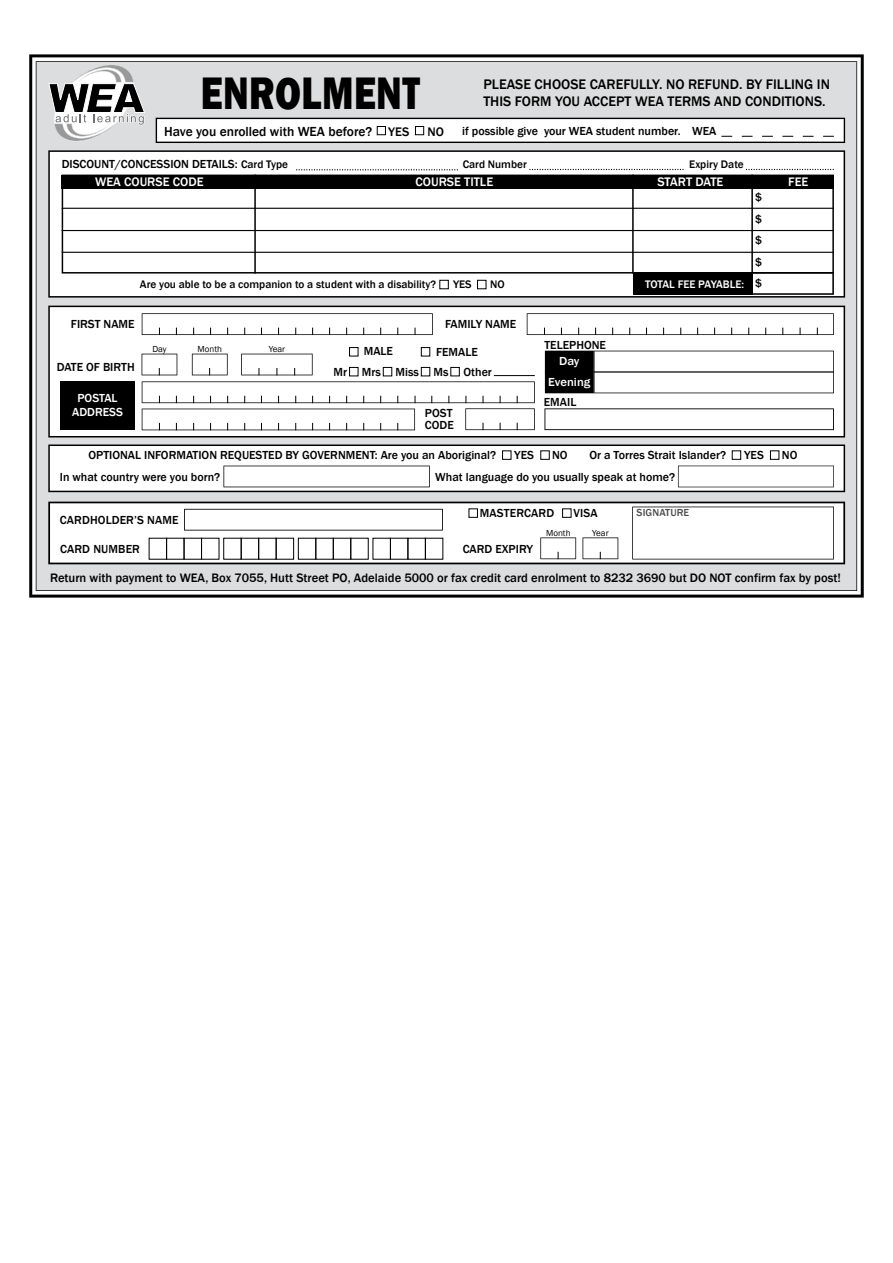
<style>
.page{position:relative;width:893px;height:1263px;background:#fff}
.page>*{position:absolute;margin:0;border:0;box-sizing:border-box;transform-origin:0 0}
.t1{font:800 46.8px "Franklin Gothic";letter-spacing:.01em;color:#000;scale:.8 1}
.t2{font:500 14.25px "Franklin Gothic";color:#000}
.t3{font:500 13.5px "Franklin Gothic";color:#000}
.t4{font:500 12.75px "Franklin Gothic";color:#fff}
.t5{font:500 12.75px "Franklin Gothic";color:#000}
.t6{font:500 12.6px "Franklin Gothic";color:#000}
.t7{font:500 12px/21.5px "Franklin Gothic";color:#000}
.t8{font:500 12px/14.4px "Franklin Gothic";color:#fff;text-align:center}
.t9{font:500 12px/21px "Franklin Gothic";color:#fff;text-align:center;scale:1.05 1}
.t10{font:500 11.25px "Franklin Gothic";color:#000}
.t11{font:500 11.25px "Franklin Gothic";letter-spacing:-.005em;color:#fff}
.t12{font:500 10.5px "Franklin Gothic";letter-spacing:.01em;color:#4d4d4d}
.t13{font:9px "Franklin Gothic";color:#000}
.s1{font-size:12.75px}
.s2{font-size:11.25px}
</style>
<div class="page">
<svg style="left:29px;top:54px;width:835px;height:544px"></svg>
<div style="left:36px;top:61px;width:821px;height:530px;background:#dcddde"></div>
<svg style="left:48px;top:150px;width:797px;height:148px"></svg>
<svg style="left:48px;top:306px;width:797px;height:131px"></svg>
<svg style="left:48px;top:502px;width:797px;height:62px"></svg>
<svg style="left:296px;top:169px;width:162px;height:1px"></svg>
<svg style="left:529px;top:169px;width:156px;height:1px"></svg>
<svg style="left:746px;top:169px;width:88px;height:1px"></svg>
<div style="left:633px;top:272px;width:119px;height:23px;background:#000"></div>
<svg style="left:753px;top:274px;width:81px;height:21px"></svg>
<div style="left:62px;top:277px;width:569px;height:16px;background:#fff"></div>
<div style="left:439px;top:280px;width:10px;height:9px;border:1px solid #000"></div>
<div style="left:477px;top:280px;width:9px;height:9px;border:1px solid #000"></div>
<div style="left:350px;top:348px;width:8px;height:8px;background:#fff"></div>
<div style="left:349px;top:347px;width:9px;height:9px;border:1px solid #000"></div>
<div style="left:469px;top:509px;width:8px;height:8px;background:#fff"></div>
<div style="left:469px;top:508px;width:9px;height:10px;border:1px solid #000"></div>
<div style="left:563px;top:509px;width:8px;height:8px;background:#fff"></div>
<div style="left:562px;top:508px;width:9px;height:10px;border:1px solid #000"></div>
<div style="left:350px;top:367px;width:8px;height:9px;background:#fff"></div>
<div style="left:349px;top:367px;width:9px;height:9px;border:1px solid #000"></div>
<div style="left:451px;top:367px;width:8px;height:9px;background:#fff"></div>
<div style="left:450px;top:367px;width:10px;height:9px;border:1px solid #000"></div>
<div style="left:383px;top:367px;width:9px;height:9px;background:#fff"></div>
<div style="left:383px;top:367px;width:9px;height:9px;border:1px solid #000"></div>
<div style="left:421px;top:367px;width:9px;height:9px;background:#fff"></div>
<div style="left:421px;top:367px;width:9px;height:9px;border:1px solid #000"></div>
<div style="left:421px;top:348px;width:9px;height:8px;background:#fff"></div>
<div style="left:421px;top:347px;width:9px;height:9px;border:1px solid #000"></div>
<hr style="left:751px;top:175px;width:2px;height:120px;background:#000">
<svg style="left:142px;top:313px;width:291px;height:22px"></svg>
<svg style="left:142px;top:354px;width:35px;height:21px"></svg>
<svg style="left:192px;top:354px;width:36px;height:21px"></svg>
<svg style="left:241px;top:354px;width:72px;height:21px"></svg>
<svg style="left:142px;top:381px;width:393px;height:49px"></svg>
<svg style="left:527px;top:313px;width:307px;height:22px"></svg>
<hr style="left:494px;top:375px;width:41px;height:1px;background:#000">
<div style="left:60px;top:381px;width:75px;height:49px;background:#000"></div>
<svg style="left:545px;top:351px;width:289px;height:42px"></svg>
<svg style="left:544px;top:408px;width:290px;height:22px"></svg>
<svg style="left:184px;top:509px;width:259px;height:21px"></svg>
<svg style="left:632px;top:507px;width:202px;height:52px"></svg>
<svg style="left:48px;top:444px;width:797px;height:48px"></svg>
<svg style="left:540px;top:537px;width:36px;height:22px"></svg>
<svg style="left:582px;top:537px;width:36px;height:22px"></svg>
<div style="left:166px;top:538px;width:18px;height:22px;border:1px solid #000"></div>
<div style="left:184px;top:538px;width:18px;height:22px;border:1px solid #000"></div>
<div style="left:201px;top:538px;width:18px;height:22px;border:1px solid #000"></div>
<div style="left:223px;top:538px;width:19px;height:22px;border:1px solid #000"></div>
<div style="left:241px;top:538px;width:18px;height:22px;border:1px solid #000"></div>
<div style="left:258px;top:538px;width:19px;height:22px;border:1px solid #000"></div>
<div style="left:276px;top:538px;width:18px;height:22px;border:1px solid #000"></div>
<div style="left:298px;top:538px;width:18px;height:22px;border:1px solid #000"></div>
<div style="left:315px;top:538px;width:19px;height:22px;border:1px solid #000"></div>
<div style="left:333px;top:538px;width:18px;height:22px;border:1px solid #000"></div>
<div style="left:350px;top:538px;width:19px;height:22px;border:1px solid #000"></div>
<div style="left:390px;top:538px;width:18px;height:22px;border:1px solid #000"></div>
<div style="left:407px;top:538px;width:19px;height:22px;border:1px solid #000"></div>
<div style="left:425px;top:538px;width:18px;height:22px;border:1px solid #000"></div>
<div style="left:503px;top:451px;width:8px;height:8px;background:#fff"></div>
<div style="left:502px;top:450px;width:9px;height:10px;border:1px solid #000"></div>
<div style="left:541px;top:451px;width:8px;height:8px;background:#fff"></div>
<div style="left:540px;top:450px;width:10px;height:10px;border:1px solid #000"></div>
<div style="left:732px;top:451px;width:9px;height:8px;background:#fff"></div>
<div style="left:732px;top:450px;width:9px;height:10px;border:1px solid #000"></div>
<div style="left:770px;top:451px;width:9px;height:8px;background:#fff"></div>
<div style="left:770px;top:450px;width:9px;height:10px;border:1px solid #000"></div>
<svg style="left:156px;top:118px;width:689px;height:25px"></svg>
<svg style="left:48px;top:59px;width:98px;height:88px"></svg>
<svg style="left:62px;top:175px;width:772px;height:99px"></svg>
<hr style="left:62px;top:208px;width:772px;height:1px;background:#000">
<hr style="left:62px;top:230px;width:772px;height:1px;background:#000">
<hr style="left:62px;top:252px;width:772px;height:1px;background:#000">
<h1 class="t1" style="left:201px;top:63px;width:275px">ENROLMENT</h1>
<p class="t2" style="left:483px;top:76px;width:348px">PLEASE CHOOSE CAREFULLY. NO REFUND. BY FILLING IN</p>
<p class="t2" style="left:483px;top:93px;width:344px">THIS FORM YOU ACCEPT WEA TERMS AND CONDITIONS.</p>
<p class="t3" style="left:164px;top:123px;width:247px">Have you enrolled with WEA before? <span class="s1">YES</span></p>
<p class="t5" style="left:427px;top:123px;width:18px">NO</p>
<p class="t7" style="left:462px;top:120px;width:256px">if possible give your WEA student number. WEA</p>
<p class="t7" style="left:62px;top:154px;width:228px">DISCOUNT/CONCESSION DETAILS: <span class="s2">Card Type</span></p>
<p class="t10" style="left:463px;top:158px;width:66px">Card Number</p>
<p class="t10" style="left:689px;top:158px;width:56px">Expiry Date</p>
<p class="t4" style="left:95px;top:174px;width:110px">WEA COURSE CODE</p>
<p class="t4" style="left:416px;top:174px;width:79px">COURSE TITLE</p>
<p class="t4" style="left:657px;top:174px;width:68px">START DATE</p>
<p class="t4" style="left:788px;top:174px;width:22px">FEE</p>
<p class="t10" style="left:140px;top:278px;width:298px">Are you able to be a companion to a student with a disability?</p>
<p class="t10" style="left:453px;top:278px;width:20px">YES</p>
<p class="t10" style="left:490px;top:278px;width:16px">NO</p>
<p class="t7" style="left:71px;top:313px;width:65px">FIRST NAME</p>
<p class="t7" style="left:57px;top:356px;width:79px">DATE OF BIRTH</p>
<p class="t8" style="left:72px;top:391px;width:52px">POSTAL<br>ADDRESS</p>
<p class="t13" style="left:152px;top:343px;width:16px">Day</p>
<p class="t13" style="left:198px;top:343px;width:26px">Month</p>
<p class="t13" style="left:269px;top:343px;width:18px">Year</p>
<p class="t7" style="left:364px;top:341px;width:31px">MALE</p>
<p class="t7" style="left:445px;top:313px;width:73px">FAMILY NAME</p>
<p class="t7" style="left:436px;top:341px;width:43px">FEMALE</p>
<p class="t7" style="left:333px;top:361px;width:160px">Mr Mrs Miss Ms Other</p>
<p class="t7" style="left:425px;top:408px;width:30px;line-height:12px">POST<br>CODE</p>
<p class="t7" style="left:544px;top:334px;width:63px">TELEPHONE</p>
<p class="t9" style="left:548px;top:351px;width:42px">Day<br>Evening</p>
<p class="t7" style="left:544px;top:392px;width:34px">EMAIL</p>
<p class="t11" style="left:645px;top:277px;width:100px">TOTAL FEE PAYABLE:</p>
<p class="t7" style="left:755px;top:187px;width:9px;text-align:justify">$ $ $ $ $</p>
<p class="t7" style="left:88px;top:444px;width:409px">OPTIONAL INFORMATION REQUESTED BY GOVERNMENT: Are you an Aboriginal?</p>
<p class="t7" style="left:514px;top:444px;width:21px">YES</p>
<p class="t7" style="left:552px;top:444px;width:17px">NO</p>
<p class="t7" style="left:589px;top:444px;width:138px">Or a Torres Strait Islander?</p>
<p class="t7" style="left:744px;top:444px;width:21px">YES</p>
<p class="t7" style="left:782px;top:444px;width:17px">NO</p>
<p class="t7" style="left:60px;top:467px;width:162px">In what country were you born?</p>
<p class="t7" style="left:60px;top:509px;width:120px">CARDHOLDER’S NAME</p>
<p class="t7" style="left:60px;top:538px;width:81px">CARD NUMBER</p>
<p class="t7" style="left:435px;top:467px;width:241px">What language do you usually speak at home?</p>
<p class="t7" style="left:480px;top:502px;width:76px">MASTERCARD</p>
<p class="t7" style="left:573px;top:502px;width:26px">VISA</p>
<p class="t7" style="left:463px;top:538px;width:72px">CARD EXPIRY</p>
<p class="t13" style="left:546px;top:527px;width:26px">Month</p>
<p class="t13" style="left:592px;top:527px;width:18px">Year</p>
<p class="t12" style="left:637px;top:506px;width:54px">SIGNATURE</p>
<p class="t6" style="left:50px;top:570px;width:792px">Return with payment to WEA, Box 7055, Hutt Street PO, Adelaide 5000 or fax credit card enrolment to 8232 3690 but DO NOT confirm fax by post!</p>
</div>
